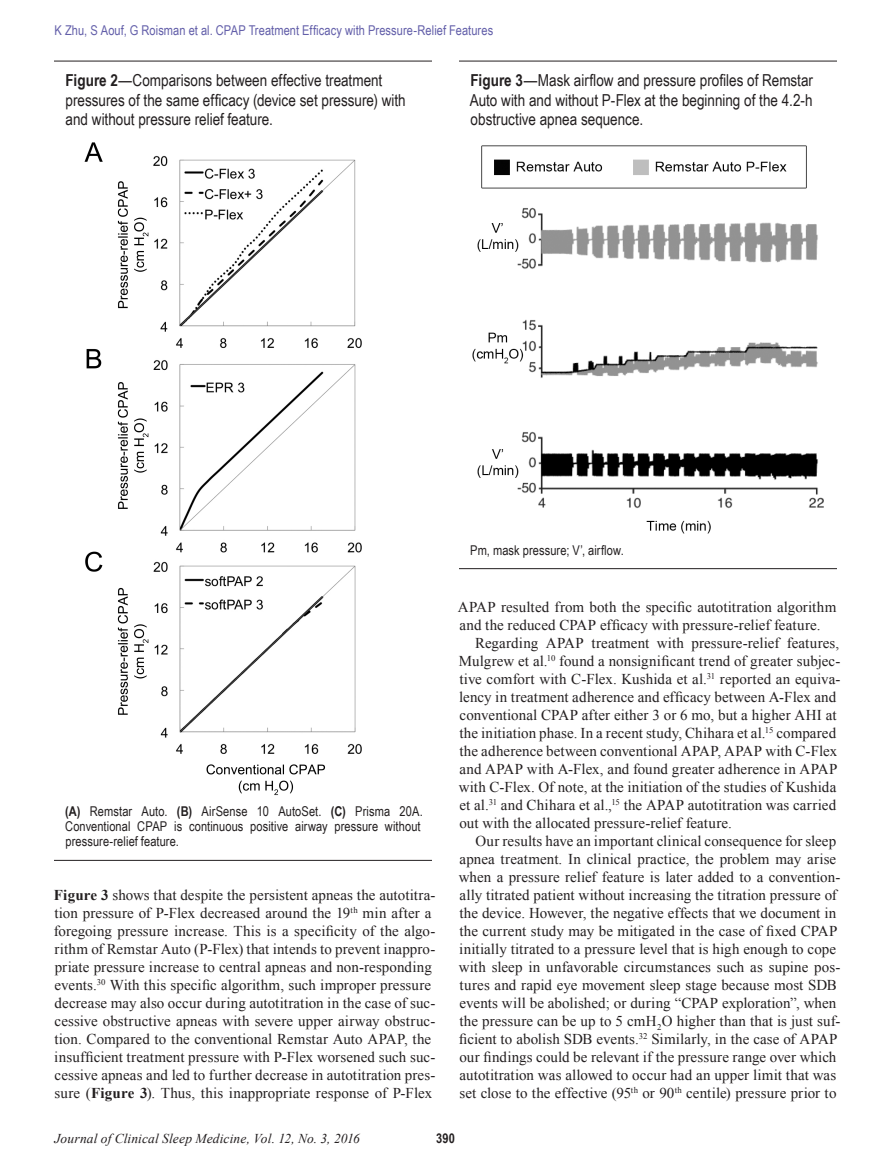
<style>
.page{position:relative;width:891px;height:1175px;background:#fff}
.page>*{position:absolute;margin:0;border:0;box-sizing:border-box;transform-origin:0 0}
.t1{font:16.5px/19.8px "Arial Narrow";color:#231f20}
.t2{font:15px/18px "Times New Roman";letter-spacing:.005em;color:#231f20}
.t3{font:13.5px/15px "Arial Narrow";letter-spacing:.005em;color:#231f20}
.t4{font:13.5px "Arial Narrow";letter-spacing:.005em;color:#625ea9}
.t5{font:italic 13.5px "Times New Roman";letter-spacing:.005em;color:#231f20}
.t6{font:700 13.5px "Arial Narrow";color:#231f20}
.s1{font-weight:700}
</style>
<div class="page">
<img style="left:84px;top:142px;width:278px;height:654px">
<hr style="left:54px;top:61px;width:378px;height:1px;background:#231f20">
<hr style="left:54px;top:860px;width:378px;height:1px;background:#231f20">
<img style="left:473px;top:145px;width:351px;height:389px">
<hr style="left:459px;top:61px;width:378px;height:1px;background:#231f20">
<hr style="left:459px;top:568px;width:378px;height:1px;background:#231f20">
<p class="t4" style="left:55px;top:21px;width:440px">K Zhu, S Aouf, G Roisman et al. CPAP Treatment Efficacy with Pressure-Relief Features</p>
<p class="t1" style="left:65px;top:69px;width:342px"><span class="s1">Figure 2</span>—Comparisons between effective treatment pressures of the same efficacy (device set pressure) with and without pressure relief feature.</p>
<p class="t1" style="left:470px;top:69px;width:345px;text-align:justify"><span class="s1">Figure 3</span>—Mask airflow and pressure profiles of Remstar Auto with and without P-Flex at the beginning of the 4.2-h obstructive apnea sequence.</p>
<p class="t3" style="left:65px;top:803px;width:359px"><span class="s1">(A)</span> Remstar Auto. <span class="s1">(B)</span> AirSense 10 AutoSet. <span class="s1">(C)</span> Prisma 20A.<br>Conventional CPAP is continuous positive airway pressure without pressure-relief feature.</p>
<p class="t2" style="left:54px;top:886px;width:383px"><span class="s1">Figure 3</span> shows that despite the persistent apneas the autotitra&shy;tion pressure of P-Flex decreased around the 19<sup>th</sup> min after a foregoing pressure increase. This is a specificity of the algo&shy;rithm of Remstar Auto (P-Flex) that intends to prevent inappro&shy;priate pressure increase to central apneas and non-responding events.<sup>30</sup> With this specific algorithm, such improper pressure decrease may also occur during autotitration in the case of suc&shy;cessive obstructive apneas with severe upper airway obstruc&shy;tion. Compared to the conventional Remstar Auto APAP, the insufficient treatment pressure with P-Flex worsened such suc&shy;cessive apneas and led to further decrease in autotitration pres&shy;sure (<span class="s1">Figure 3</span>). Thus, this inappropriate response of P-Flex</p>
<p class="t3" style="left:470px;top:542px;width:155px">Pm, mask pressure; V’, airflow.</p>
<p class="t2" style="left:458px;top:598px;width:380px">APAP resulted from both the specific autotitration algorithm and the reduced CPAP efficacy with pressure-relief feature.</p>
<p class="t2" style="left:459px;top:634px;width:383px;text-indent:16px">Regarding APAP treatment with pressure-relief features, Mulgrew et al.<sup>10</sup> found a nonsignificant trend of greater subjec&shy;tive comfort with C-Flex. Kushida et al.<sup>31</sup> reported an equiva&shy;lency in treatment adherence and efficacy between A-Flex and conventional CPAP after either 3 or 6 mo, but a higher AHI at the initiation phase. In a recent study, Chihara et al.<sup>15</sup> compared the adherence between conventional APAP, APAP with C-Flex and APAP with A-Flex, and found greater adherence in APAP with C-Flex. Of note, at the initiation of the studies of Kushida et al.<sup>31</sup> and Chihara et al.,<sup>15</sup> the APAP autotitration was carried out with the allocated pressure-relief feature.</p>
<p class="t2" style="left:459px;top:832px;width:383px;text-indent:17px">Our results have an important clinical consequence for sleep apnea treatment. In clinical practice, the problem may arise when a pressure relief feature is later added to a convention&shy;ally titrated patient without increasing the titration pressure of the device. However, the negative effects that we document in the current study may be mitigated in the case of fixed CPAP initially titrated to a pressure level that is high enough to cope with sleep in unfavorable circumstances such as supine pos&shy;tures and rapid eye movement sleep stage because most SDB events will be abolished; or during “CPAP exploration”, when the pressure can be up to 5 cmH<sub>2</sub>O higher than that is just suf&shy;ficient to abolish SDB events.<sup>32</sup> Similarly, in the case of APAP our findings could be relevant if the pressure range over which autotitration was allowed to occur had an upper limit that was set close to the effective (95<sup>th</sup> or 90<sup>th</sup> centile) pressure prior to</p>
<p class="t5" style="left:55px;top:1128px;width:307px">Journal of Clinical Sleep Medicine, Vol. 12, No. 3, 2016</p>
<p class="t6" style="left:436px;top:1127px;width:20px">390</p>
</div>
